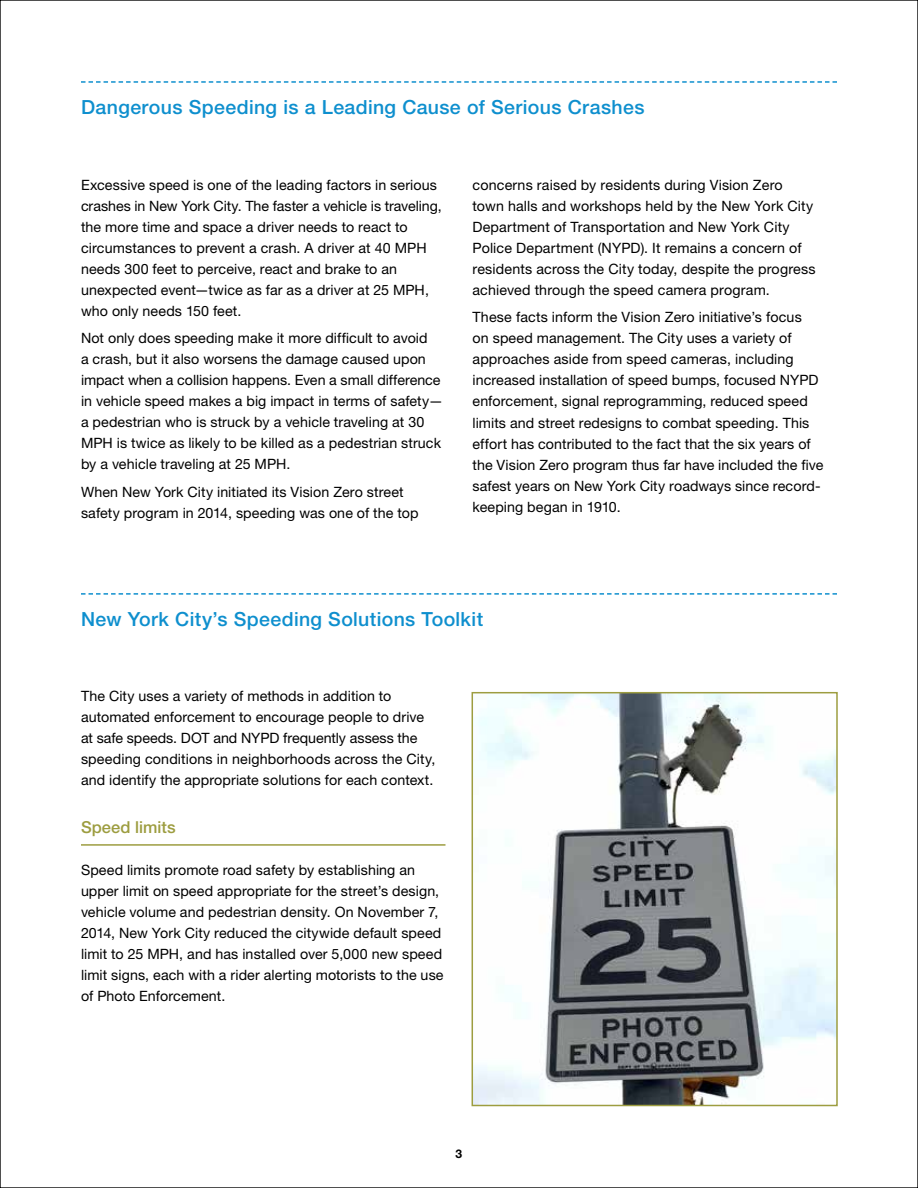
<style>
.page{position:relative;width:918px;height:1188px;background:#fff}
.page>*{position:absolute;margin:0;border:0;box-sizing:border-box;transform-origin:0 0}
.t1{font:500 19.5px "Helvetica Neue LT Std";letter-spacing:.02em;color:#0e8fce}
.t2{font:500 16.5px "Helvetica Neue LT Std";letter-spacing:.005em;color:#9d9d40}
.t3{font:14.25px/21px "Helvetica Neue LT Std";letter-spacing:.005em;color:#000}
.t4{font:700 12px "Helvetica Neue LT Std";color:#000}
</style>
<div class="page">
<svg style="left:81px;top:81px;width:756px;height:2px"></svg>
<svg style="left:81px;top:593px;width:756px;height:2px"></svg>
<hr style="left:81px;top:844px;width:365px;height:2px;background:#9d9d40">
<img style="left:475px;top:695px;width:360px;height:408px">
<div style="left:472px;top:692px;width:366px;height:414px;border:2px solid #9d9d40"></div>
<h1 class="t1" style="left:81px;top:96px;width:565px">Dangerous Speeding is a Leading Cause of Serious Crashes</h1>
<p class="t3" style="left:81px;top:174px;width:362px">Excessive speed is one of the leading factors in serious crashes in New York City. The faster a vehicle is traveling, the more time and space a driver needs to react to circumstances to prevent a crash. A driver at 40 MPH needs 300 feet to perceive, react and brake to an unexpected event—twice as far as a driver at 25 MPH, who only needs 150 feet.</p>
<p class="t3" style="left:81px;top:328px;width:363px">Not only does speeding make it more difficult to avoid<br>a crash, but it also worsens the damage caused upon impact when a collision happens. Even a small difference in vehicle speed makes a big impact in terms of safety— a pedestrian who is struck by a vehicle traveling at 30<br>MPH is twice as likely to be killed as a pedestrian struck by a vehicle traveling at 25 MPH.</p>
<p class="t3" style="left:81px;top:481px;width:339px">When New York City initiated its Vision Zero street safety program in 2014, speeding was one of the top</p>
<p class="t3" style="left:473px;top:174px;width:345px">concerns raised by residents during Vision Zero town halls and workshops held by the New York City Department of Transportation and New York City Police Department (NYPD). It remains a concern of residents across the City today, despite the progress achieved through the speed camera program.</p>
<p class="t3" style="left:473px;top:307px;width:353px">These facts inform the Vision Zero initiative’s focus<br>on speed management. The City uses a variety of approaches aside from speed cameras, including increased installation of speed bumps, focused NYPD enforcement, signal reprogramming, reduced speed limits and street redesigns to combat speeding. This effort has contributed to the fact that the six years of the Vision Zero program thus far have included the five safest years on New York City roadways since record&shy;keeping began in 1910.</p>
<h1 class="t1" style="left:81px;top:608px;width:404px">New York City’s Speeding Solutions Toolkit</h1>
<p class="t3" style="left:81px;top:686px;width:356px">The City uses a variety of methods in addition to automated enforcement to encourage people to drive at safe speeds. DOT and NYPD frequently assess the speeding conditions in neighborhoods across the City, and identify the appropriate solutions for each context.</p>
<p class="t2" style="left:81px;top:818px;width:96px">Speed limits</p>
<p class="t3" style="left:81px;top:859px;width:364px">Speed limits promote road safety by establishing an upper limit on speed appropriate for the street’s design, vehicle volume and pedestrian density. On November 7, 2014, New York City reduced the citywide default speed limit to 25 MPH, and has installed over 5,000 new speed limit signs, each with a rider alerting motorists to the use of Photo Enforcement.</p>
<p class="t4" style="left:456px;top:1147px;width:8px">3</p>
</div>
